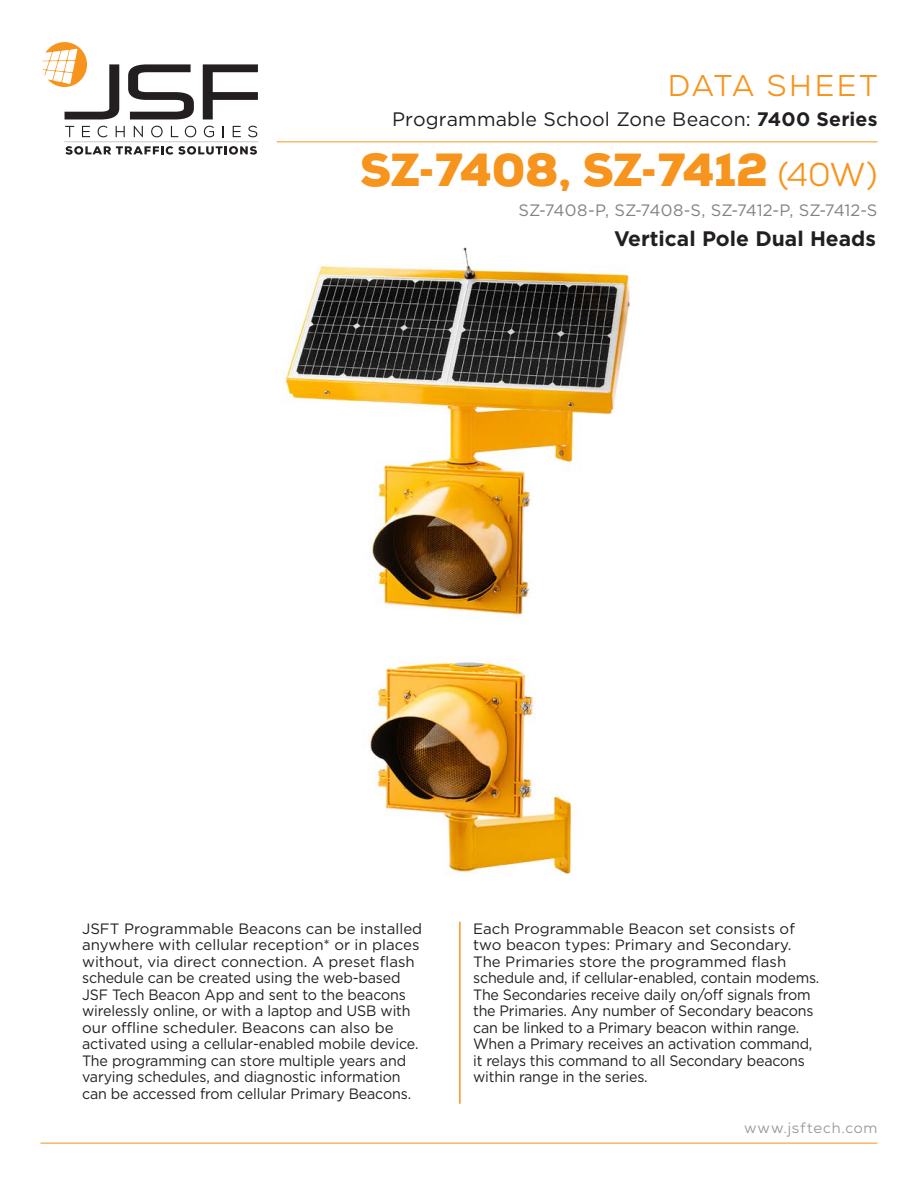
<style>
.page{position:relative;width:918px;height:1188px;background:#fff}
.page>*{position:absolute;margin:0;border:0;box-sizing:border-box;transform-origin:0 0}
.t1{font:900 45px "Nexa";letter-spacing:-.01em;color:#f7941d}
.t2{font:30px "Nexa";letter-spacing:.075em;color:#f7941d}
.t3{font:700 21px "Gotham";color:#231f20}
.t4{font:19.5px "Gotham";letter-spacing:.01em;color:#231f20}
.t5{font:16.5px "Gotham";color:#808285}
.t6{font:15px/16.5px "Gotham";letter-spacing:-.01em;color:#231f20}
.t7{font:15px "Nexa";letter-spacing:.055em;color:#949698}
.s1{font-weight:700}
.s2{font-weight:400;font-size:33px}
</style>
<div class="page">
<hr style="left:40px;top:1143px;width:838px;height:1px;background:#f7941d">
<svg style="left:64px;top:126px;width:194px;height:29px"></svg>
<svg style="left:128px;top:64px;width:66px;height:55px"></svg>
<svg style="left:203px;top:64px;width:55px;height:55px"></svg>
<svg style="left:42px;top:42px;width:77px;height:77px"></svg>
<hr style="left:277px;top:141px;width:601px;height:1px;background:#f7941d">
<img style="left:283px;top:247px;width:348px;height:628px">
<hr style="left:459px;top:922px;width:2px;height:182px;background:#f7941d">
<h2 class="t2" style="left:668px;top:67px;width:211px">DATA SHEET</h2>
<h3 class="t4" style="left:392px;top:107px;width:487px">Programmable School Zone Beacon: <span class="s1">7400 Series</span></h3>
<h1 class="t1" style="left:360px;top:140px;width:519px">SZ-7408, SZ-7412 <span class="s2">(40W)</span></h1>
<p class="t5" style="left:519px;top:200px;width:360px">SZ-7408-P, SZ-7408-S, SZ-7412-P, SZ-7412-S</p>
<h3 class="t3" style="left:614px;top:225px;width:263px">Vertical Pole Dual Heads</h3>
<p class="t6" style="left:82px;top:920px;width:342px">JSFT Programmable Beacons can be installed anywhere with cellular reception* or in places without, via direct connection. A preset flash schedule can be created using the web-based JSF Tech Beacon App and sent to the beacons wirelessly online, or with a laptop and USB with our offline scheduler. Beacons can also be activated using a cellular-enabled mobile device.<br>The programming can store multiple years and varying schedules, and diagnostic information can be accessed from cellular Primary Beacons.</p>
<p class="t6" style="left:473px;top:920px;width:348px">Each Programmable Beacon set consists of two beacon types: Primary and Secondary.<br>The Primaries store the programmed flash schedule and, if cellular-enabled, contain modems.<br>The Secondaries receive daily on/off signals from the Primaries. Any number of Secondary beacons can be linked to a Primary beacon within range.<br>When a Primary receives an activation command, it relays this command to all Secondary beacons within range in the series.</p>
<p class="t7" style="left:744px;top:1119px;width:135px">www.jsftech.com</p>
</div>
